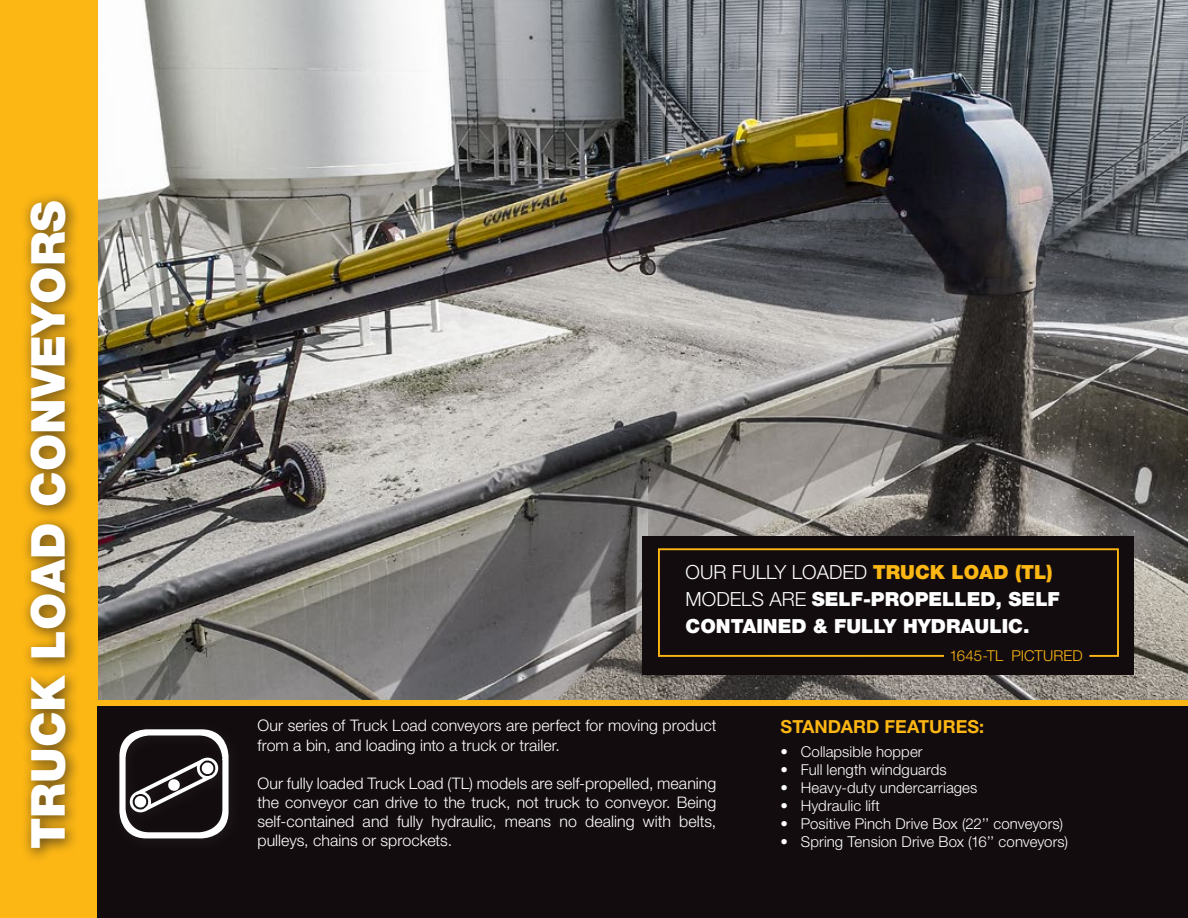
<style>
.page{position:relative;width:1188px;height:918px;background:#fff}
.page>*{position:absolute;margin:0;border:0;box-sizing:border-box;transform-origin:0 0}
.t1{font:900 46.8px "Helvetica Neue LT Std";color:#fff}
.t2{font:900 19.5px/27px "Helvetica Neue LT Std";color:#fff}
.t3{font:700 18px "Helvetica Neue LT Std";letter-spacing:.005em;color:#fdb714}
.t4{font:300 15.9px/19.2px "Helvetica Neue LT Std";letter-spacing:.005em;color:#fff}
.t5{font:300 15px "Helvetica Neue LT Std";letter-spacing:.005em;color:#fff}
.t6{font:300 15px "Helvetica Neue LT Std";letter-spacing:.005em;color:#fdb714}
.s1{font-weight:300}
.s2{color:#fdb714}
</style>
<div class="page">
<img style="left:98px;top:0;width:1090px;height:700px">
<div style="left:0;top:0;width:98px;height:918px;background:#fdb714"></div>
<div style="left:98px;top:703px;width:1090px;height:215px;background:#130c0e"></div>
<svg style="left:119px;top:729px;width:110px;height:109px"></svg>
<div style="left:20px;top:191px;width:61px;height:673px;background:#231f20;opacity:.75"></div>
<div style="left:643px;top:537px;width:491px;height:138px;background:#130c0e"></div>
<svg style="left:658px;top:548px;width:461px;height:109px"></svg>
<div style="left:94px;top:700px;width:1094px;height:6px;background:#fdb714"></div>
<h1 class="t1" style="left:20px;top:849px;width:650px;rotate:-90deg">TRUCK LOAD CONVEYORS</h1>
<p class="t2" style="left:686px;top:559px;width:376px"><span class="s1">OUR FULLY LOADED</span> <span class="s2">TRUCK LOAD (TL)<br></span><span class="s1">MODELS ARE</span> SELF-PROPELLED, SELF<br>CONTAINED &amp; FULLY HYDRAULIC.</p>
<p class="t6" style="left:950px;top:646px;width:135px">1645-TL PICTURED</p>
<p class="t4" style="left:258px;top:716px;width:460px">Our series of Truck Load conveyors are perfect for moving product from a bin, and loading into a truck or trailer.</p>
<p class="t4" style="left:258px;top:773px;width:460px;text-align:justify">Our fully loaded Truck Load (TL) models are self-propelled, meaning the conveyor can drive to the truck, not truck to conveyor. Being self-contained and fully hydraulic, means no dealing with belts, pulleys, chains or sprockets.</p>
<p class="t3" style="left:781px;top:715px;width:205px">STANDARD FEATURES:</p>
<p class="t5" style="left:781px;top:742px;width:144px">• Collapsible hopper</p>
<p class="t5" style="left:781px;top:760px;width:168px">• Full length windguards</p>
<p class="t5" style="left:781px;top:778px;width:198px">• Heavy-duty undercarriages</p>
<p class="t5" style="left:781px;top:796px;width:101px">• Hydraulic lift</p>
<p class="t5" style="left:781px;top:814px;width:284px">• Positive Pinch Drive Box (22’’ conveyors)</p>
<p class="t5" style="left:781px;top:832px;width:289px">• Spring Tension Drive Box (16’’ conveyors)</p>
</div>
